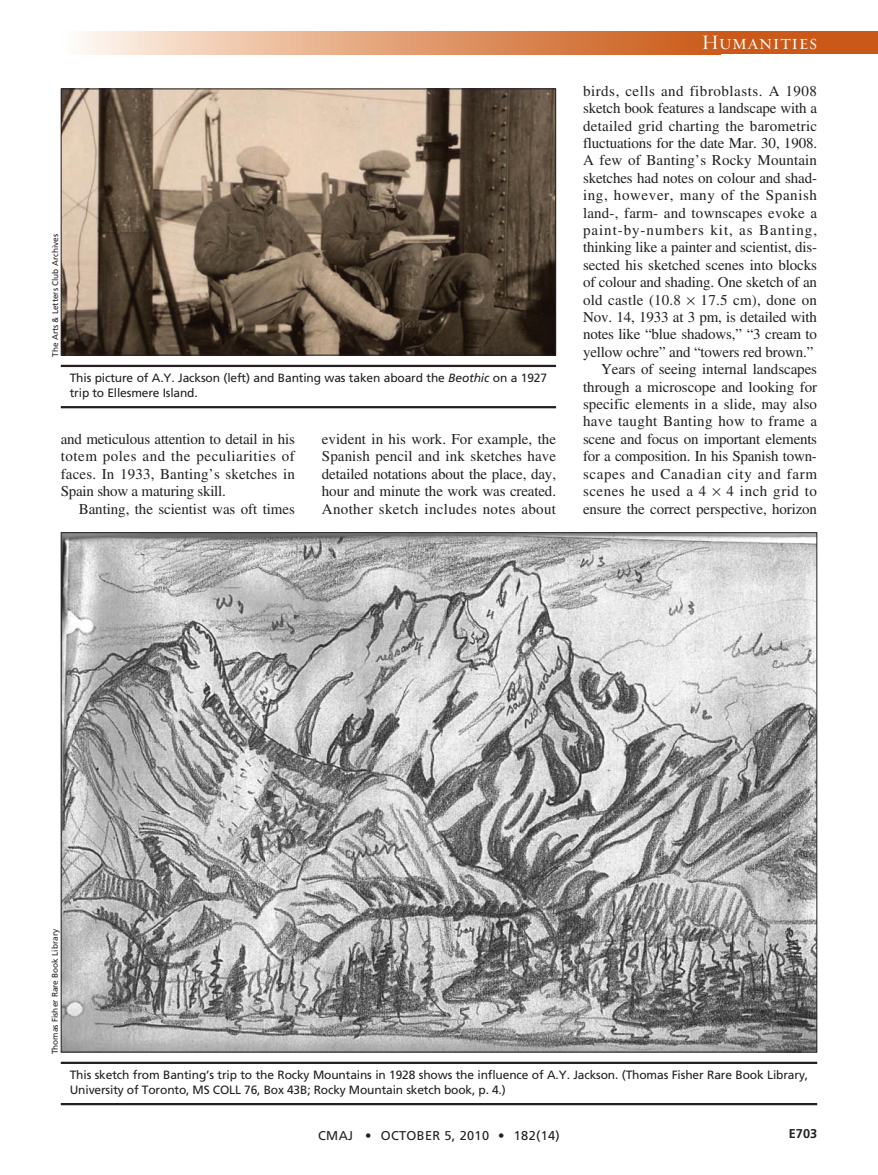
<style>
.page{position:relative;width:878px;height:1175px;background:#fff}
.page>*{position:absolute;margin:0;border:0;box-sizing:border-box;transform-origin:0 0}
.t1{font:21px "Requiem Display HTF Small Caps";letter-spacing:.005em;color:#fff}
.t2{font:15px/17.4px "Times";letter-spacing:-.005em;color:#231f20;text-align:justify}
.t3{font:15px "Times";letter-spacing:.025em;color:#231f20}
.t4{font:15px "Times";letter-spacing:.04em;color:#231f20}
.t5{font:15px "Times";letter-spacing:.015em;color:#231f20}
.t6{font:15px "Times";letter-spacing:.035em;color:#231f20}
.t7{font:12.75px "Frutiger";letter-spacing:.025em;color:#231f20}
.t8{font:700 12.75px "Frutiger";color:#231f20}
.t9{font:12px/15px "Frutiger";letter-spacing:-.01em;color:#231f20}
.t10{font:8.25px "Frutiger";color:#231f20}
.s1{font-style:italic}
</style>
<div class="page">
<div style="left:601px;top:32px;width:277px;height:22px;background:#ca5919"></div>
<div style="left:61px;top:32px;width:659px;height:22px;background:linear-gradient(to right,#fff7ee,#c9550f)"></div>
<img style="left:63px;top:90px;width:491px;height:263px">
<div style="left:61px;top:88px;width:495px;height:267px;border:1px solid #231f20"></div>
<hr style="left:61px;top:365px;width:495px;height:2px;background:#231f20">
<hr style="left:61px;top:406px;width:495px;height:2px;background:#231f20">
<img style="left:63px;top:534px;width:752px;height:516px">
<hr style="left:61px;top:1061px;width:756px;height:3px;background:#231f20">
<hr style="left:61px;top:1103px;width:756px;height:2px;background:#231f20">
<p class="t10" style="left:52px;top:357px;width:124px;rotate:-90deg">The Arts &amp; Letters Club Archives</p>
<p class="t9" style="left:70px;top:371px;width:479px">This picture of A.Y. Jackson (left) and Banting was taken aboard the <span class="s1">Beothic</span> on a 1927 trip to Ellesmere Island.</p>
<p class="t2" style="left:61px;top:432px;width:236px">and meticulous attention to detail in his totem poles and the peculiarities of faces. In 1933, Banting’s sketches in Spain show a maturing skill.</p>
<p class="t2" style="left:79px;top:501px;width:218px">Banting, the scientist was oft times</p>
<p class="t2" style="left:322px;top:432px;width:236px">evident in his work. For example, the Spanish pencil and ink sketches have detailed notations about the place, day, hour and minute the work was created.<br>Another sketch includes notes about</p>
<h1 class="t1" style="left:701px;top:30px;width:117px">Humanities</h1>
<p class="t2" style="left:583px;top:84px;width:236px">birds, cells and fibroblasts. A 1908 sketch book features a landscape with a detailed grid charting the barometric fluctuations for the date Mar. 30, 1908.<br>A few of Banting’s Rocky Mountain sketches had notes on colour and shad&shy;ing, however, many of the Spanish land-, farm- and townscapes evoke a paint-by-numbers kit, as Banting, thinking like a painter and scientist, dis&shy;sected his sketched scenes into blocks of colour and shading. One sketch of an old castle (10.8</p>
<p class="t5" style="left:700px;top:294px;width:118px">17.5 cm), done on</p>
<p class="t2" style="left:583px;top:310px;width:236px">Nov. 14, 1933 at 3 pm, is detailed with</p>
<p class="t2" style="left:583px;top:327px;width:236px">notes like “blue shadows,” “3 cream to</p>
<p class="t2" style="left:583px;top:345px;width:232px">yellow ochre” and “towers red brown.”</p>
<p class="t2" style="left:601px;top:362px;width:218px">Years of seeing internal landscapes</p>
<p class="t2" style="left:583px;top:379px;width:236px">through a microscope and looking for</p>
<p class="t2" style="left:583px;top:397px;width:236px">specific elements in a slide, may also</p>
<p class="t3" style="left:583px;top:416px;width:235px">have taught Banting how to frame a</p>
<p class="t2" style="left:583px;top:432px;width:235px">scene and focus on important elements</p>
<p class="t2" style="left:583px;top:449px;width:235px">for a composition. In his Spanish town-</p>
<p class="t4" style="left:583px;top:468px;width:236px">scapes and Canadian city and farm</p>
<p class="t6" style="left:583px;top:486px;width:125px">scenes he used a 4</p>
<p class="t2" style="left:583px;top:484px;width:235px;text-align:right">4 inch grid to<br>ensure the correct perspective, horizon</p>
<p class="t10" style="left:52px;top:1054px;width:126px;rotate:-90deg">Thomas Fisher Rare Book Library</p>
<p class="t9" style="left:70px;top:1068px;width:739px">This sketch from Banting’s trip to the Rocky Mountains in 1928 shows the influence of A.Y. Jackson. (Thomas Fisher Rare Book Library,<br>University of Toronto, MS COLL 76, Box 43B; Rocky Mountain sketch book, p. 4.)</p>
<p class="t7" style="left:318px;top:1130px;width:243px">CMAJ • OCTOBER 5, 2010 • 182(14)</p>
<p class="t8" style="left:788px;top:1128px;width:30px">E703</p>
</div>
